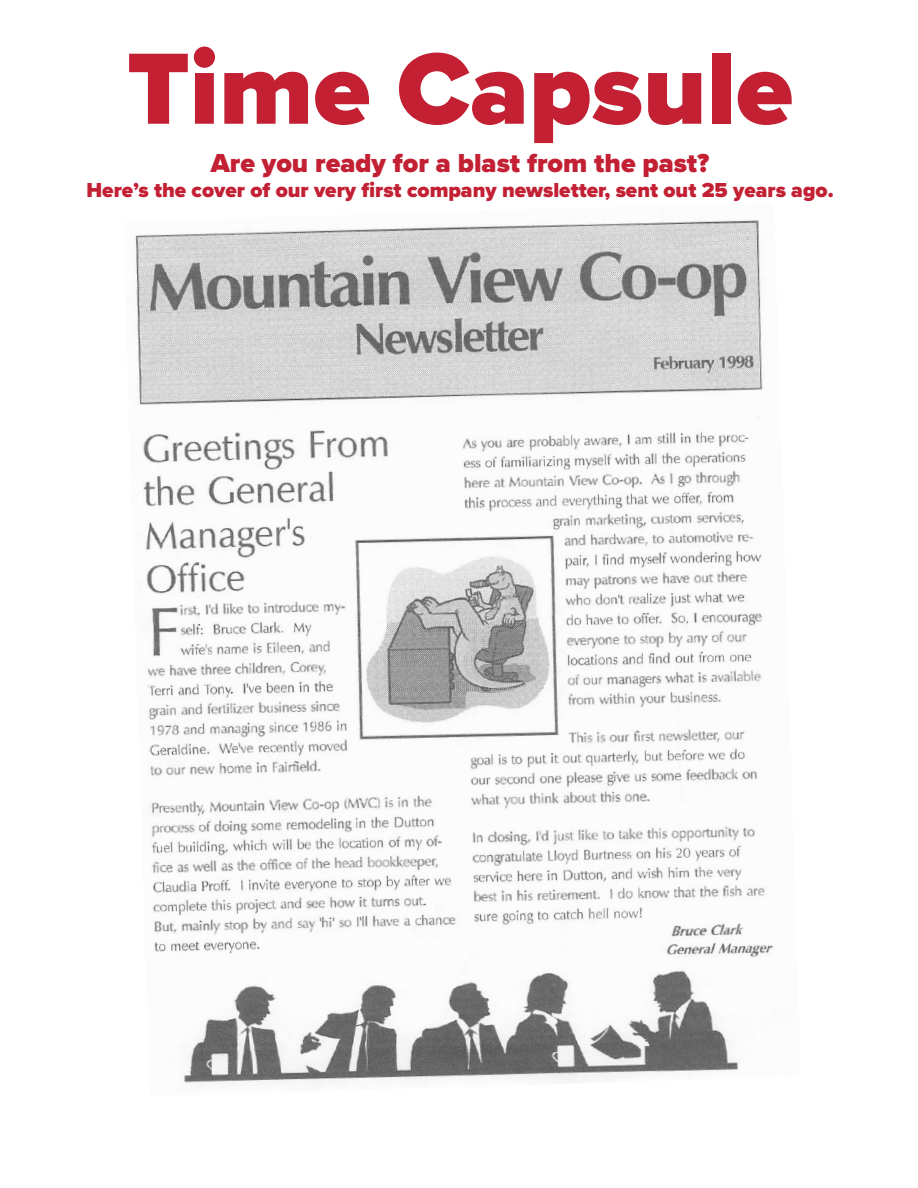
<style>
.page{position:relative;width:918px;height:1188px;background:#fff}
.page>*{position:absolute;margin:0;border:0;box-sizing:border-box;transform-origin:0 0}
.t1{font:900 105px "Proxima Nova";color:#c32034}
.t2{font:900 27px "Proxima Nova";color:#c32034}
.t3{font:900 21px "Proxima Nova";color:#c32034}
</style>
<div class="page">
<img style="left:135px;top:220px;width:638px;height:864px">
<h1 class="t1" style="left:127px;top:10px;width:667px">Time Capsule</h1>
<p class="t2" style="left:211px;top:143px;width:500px">Are you ready for a blast from the past?</p>
<p class="t3" style="left:87px;top:174px;width:749px">Here’s the cover of our very first company newsletter, sent out 25 years ago.</p>
</div>
